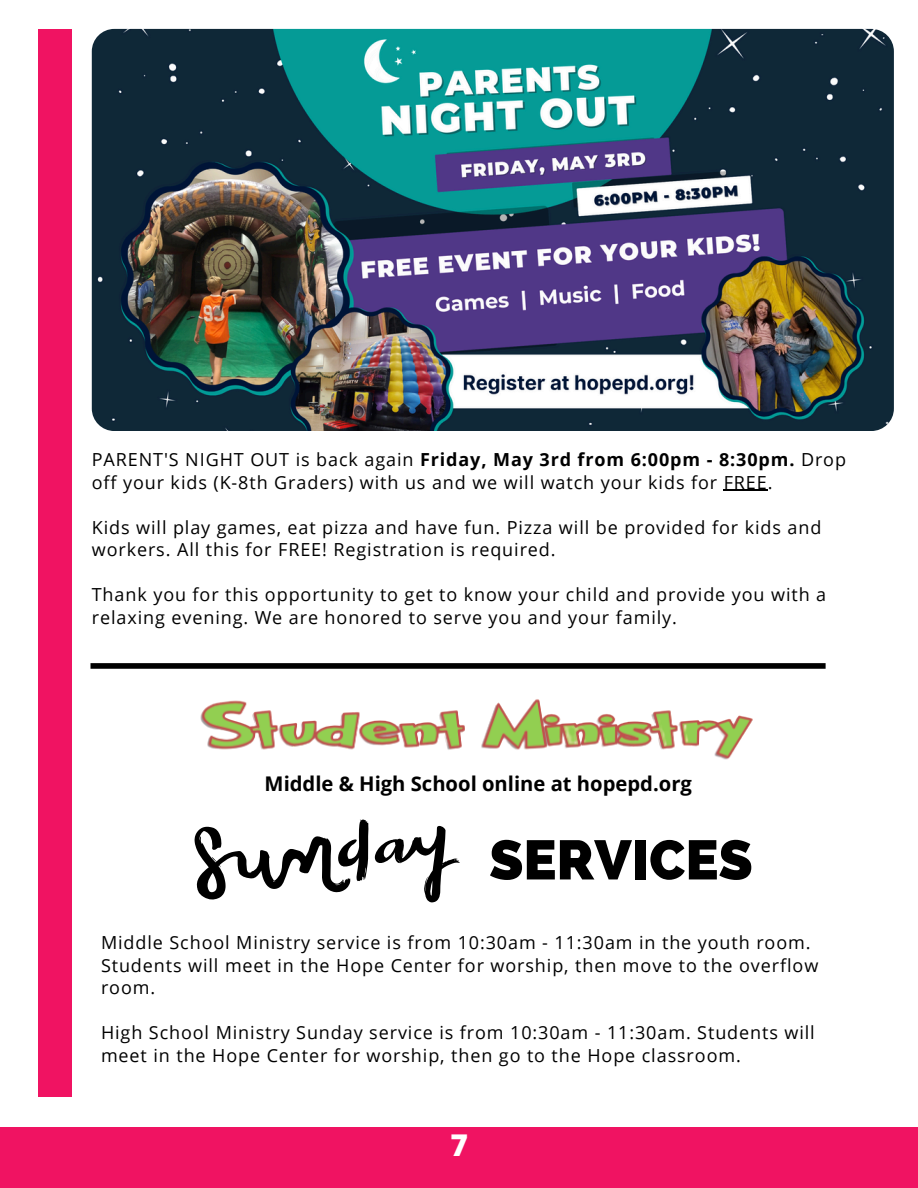
<style>
.page{position:relative;width:918px;height:1188px;background:#fff}
.page>*{position:absolute;margin:0;border:0;box-sizing:border-box;transform-origin:0 0}
.t1{font:800 55.35px "Raleway";color:#000}
.t2{font:800 30px "Open Sans";color:#fff}
.t3{font:700 20.25px "Open Sans";color:#000}
.t4{font:18px/22.5px "Open Sans";letter-spacing:.05em;color:#000}
.s1{font-weight:700}
</style>
<div class="page">
<div style="left:38px;top:29px;width:34px;height:1067px;background:#f01362"></div>
<div style="left:0;top:1127px;width:918px;height:61px;background:#f01362"></div>
<img style="left:92px;top:29px;width:802px;height:402px;border-radius:22px">
<hr style="left:724px;top:490px;width:44px;height:1px;background:#000">
<img style="left:200px;top:699px;width:553px;height:61px">
<svg style="left:195px;top:819px;width:265px;height:83px"></svg>
<div style="left:91px;top:663px;width:735px;height:6px;background:#000"></div>
<p class="t4" style="left:92px;top:448px;width:756px">PARENT'S NIGHT OUT is back again <span class="s1">Friday, May 3rd from 6:00pm - 8:30pm.</span> Drop off your kids (K-8th Graders) with us and we will watch your kids for FREE.</p>
<p class="t4" style="left:92px;top:515px;width:731px">Kids will play games, eat pizza and have fun. Pizza will be provided for kids and workers. All this for FREE! Registration is required.</p>
<p class="t4" style="left:92px;top:583px;width:736px">Thank you for this opportunity to get to know your child and provide you with a relaxing evening. We are honored to serve you and your family.</p>
<p class="t3" style="left:265px;top:770px;width:429px">Middle &amp; High School online at hopepd.org</p>
<h1 class="t1" style="left:489px;top:827px;width:265px">SERVICES</h1>
<p class="t4" style="left:101px;top:931px;width:719px">Middle School Ministry service is from 10:30am - 11:30am in the youth room.<br>Students will meet in the Hope Center for worship, then move to the overflow room.</p>
<p class="t4" style="left:101px;top:1021px;width:715px">High School Ministry Sunday service is from 10:30am - 11:30am. Students will meet in the Hope Center for worship, then go to the Hope classroom.</p>
<p class="t2" style="left:450px;top:1124px;width:19px">7</p>
</div>
